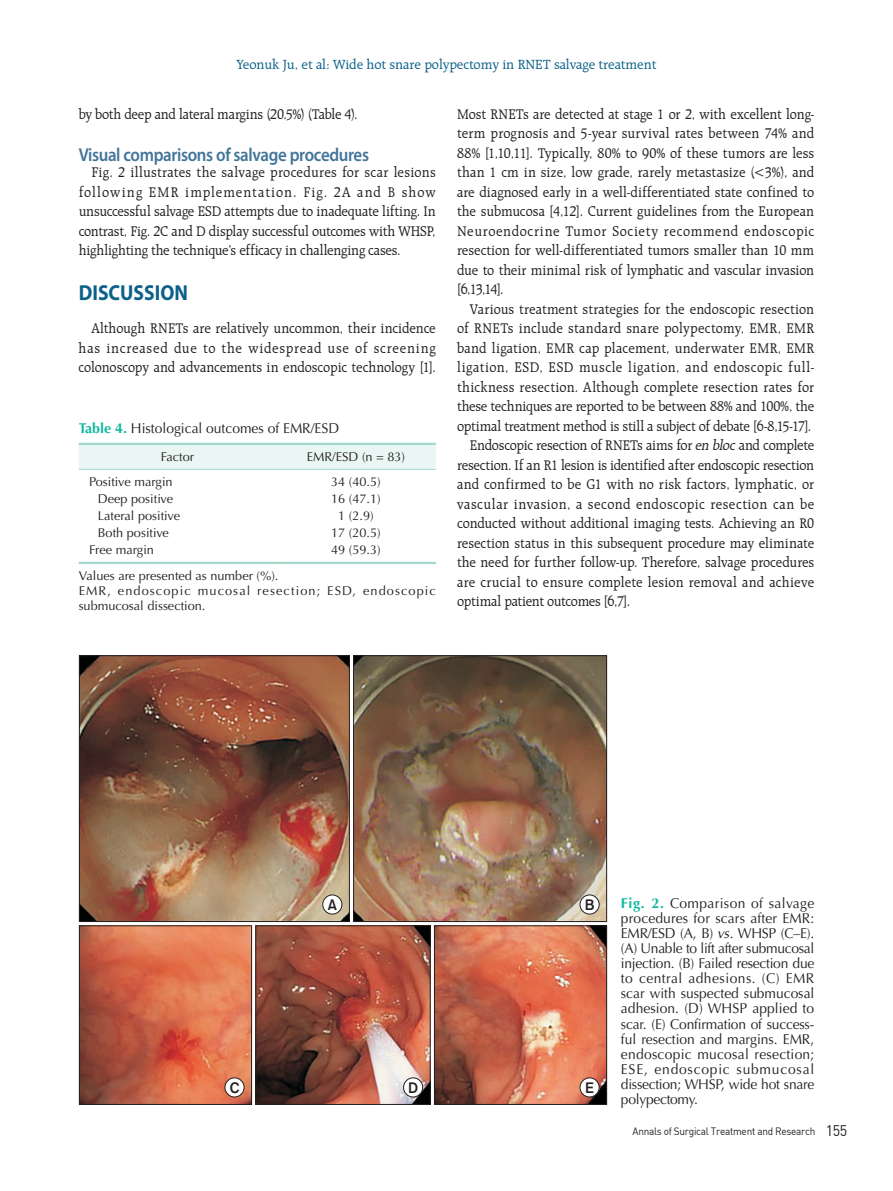
<style>
.page{position:relative;width:893px;height:1191px;background:#fff}
.page>*{position:absolute;margin:0;border:0;box-sizing:border-box;transform-origin:0 0}
.t1{font:700 21.75px "Myriad Pro";color:#0b6189;scale:.9 1}
.t2{font:600 18.75px "Myriad Pro";letter-spacing:-.02em;color:#417599;scale:.9 1}
.t3{font:15px/19.5px "Raleigh BT";letter-spacing:-.005em;color:#231f20;text-align:justify;scale:.94 1}
.t4{font:15px "Raleigh BT";letter-spacing:-.025em;color:#231f20;scale:.94 1}
.t5{font:15px "Raleigh BT";letter-spacing:.035em;color:#231f20;scale:.94 1}
.t6{font:15px "Raleigh BT";letter-spacing:.03em;color:#231f20;scale:.94 1}
.t7{font:15px "Raleigh BT";letter-spacing:.015em;color:#231f20;scale:.94 1}
.t8{font:15px "Gothic 725 BT Bold A";color:#231f20}
.t9{font:14.25px/15px "Optima LT Std";color:#231f20;text-align:justify}
.t10{font:14.25px "Raleigh BT";letter-spacing:-.01em;color:#0b6189}
.t11{font:12.75px/15px "Optima LT Std";color:#231f20}
.t12{font:10.5px "Dinreg";letter-spacing:-.025em;color:#231f20;scale:.95 1}
.s1{font-weight:700;color:#11b9a0}
.s2{font-style:italic}
.s3{font-size:15px}
</style>
<div class="page">
<div style="left:79px;top:445px;width:357px;height:24px;background:#eaf6f3"></div>
<hr style="left:79px;top:443px;width:197px;height:2px;background:#a1d8cb">
<hr style="left:276px;top:443px;width:160px;height:2px;background:#a1d8cb">
<hr style="left:79px;top:469px;width:197px;height:1px;background:#a1d8cb">
<hr style="left:276px;top:469px;width:160px;height:1px;background:#a1d8cb">
<hr style="left:79px;top:562px;width:197px;height:2px;background:#a1d8cb">
<hr style="left:276px;top:562px;width:160px;height:2px;background:#a1d8cb">
<img style="left:79px;top:655px;width:528px;height:450px">
<div style="left:323px;top:895px;width:19px;height:19px;background:#fff;border-radius:50%"></div>
<div style="left:322px;top:894px;width:20px;height:20px;border:1px solid #231f20;border-radius:50%"></div>
<div style="left:580px;top:895px;width:19px;height:19px;background:#fff;border-radius:50%"></div>
<div style="left:580px;top:894px;width:19px;height:20px;border:1px solid #231f20;border-radius:50%"></div>
<div style="left:225px;top:1077px;width:19px;height:20px;background:#fff;border-radius:50%"></div>
<div style="left:225px;top:1077px;width:19px;height:20px;border:1px solid #231f20;border-radius:50%"></div>
<div style="left:404px;top:1077px;width:19px;height:20px;background:#fff;border-radius:50%"></div>
<div style="left:403px;top:1077px;width:20px;height:20px;border:1px solid #231f20;border-radius:50%"></div>
<div style="left:580px;top:1077px;width:19px;height:20px;background:#fff;border-radius:50%"></div>
<div style="left:580px;top:1077px;width:19px;height:20px;border:1px solid #231f20;border-radius:50%"></div>
<p class="t10" style="left:237px;top:56px;width:421px">Yeonuk Ju, et al: Wide hot snare polypectomy in RNET salvage treatment</p>
<p class="t3" style="left:79px;top:104px;width:298px">by both deep and lateral margins (20.5%) (Table 4).</p>
<p class="t2" style="left:79px;top:143px;width:324px">Visual comparisons of salvage procedures</p>
<p class="t3" style="left:79px;top:162px;width:381px;text-indent:13px">Fig. 2 illustrates the salvage procedures for scar lesions following EMR implementation. Fig. 2A and B show unsuccessful salvage ESD attempts due to inadequate lifting. In contrast, Fig. 2C and D display successful outcomes with WHSP, highlighting the technique’s efficacy in challenging cases.</p>
<h1 class="t1" style="left:79px;top:278px;width:123px">DISCUSSION</h1>
<p class="t3" style="left:79px;top:318px;width:382px;text-indent:13px">Although RNETs are relatively uncommon, their incidence has increased due to the widespread use of screening colonoscopy and advancements in endoscopic technology [1].</p>
<p class="t9" style="left:79px;top:421px;width:262px"><span class="s1">Table 4.</span> Histological outcomes of EMR/ESD</p>
<p class="t11" style="left:161px;top:449px;width:35px">Factor</p>
<p class="t11" style="left:307px;top:449px;width:100px">EMR/ESD (n = 83)</p>
<p class="t11" style="left:89px;top:475px;width:85px">Positive margin</p>
<p class="t11" style="left:331px;top:475px;width:51px">34 (40.5)</p>
<p class="t11" style="left:98px;top:492px;width:77px">Deep positive</p>
<p class="t11" style="left:331px;top:492px;width:51px">16 (47.1)</p>
<p class="t11" style="left:98px;top:509px;width:84px">Lateral positive</p>
<p class="t11" style="left:338px;top:509px;width:37px">1 (2.9)</p>
<p class="t11" style="left:98px;top:526px;width:73px">Both positive</p>
<p class="t11" style="left:331px;top:526px;width:51px">17 (20.5)</p>
<p class="t11" style="left:89px;top:543px;width:66px">Free margin</p>
<p class="t11" style="left:331px;top:543px;width:51px">49 (59.3)</p>
<p class="t11" style="left:79px;top:568px;width:359px">Values are presented as number (%).<br>EMR, endoscopic mucosal resection; ESD, endoscopic submucosal dissection.</p>
<p class="t3" style="left:457px;top:104px;width:382px">Most RNETs are detected at stage 1 or 2, with excellent long&shy;term prognosis and 5-year survival rates between 74% and 88% [1,10,11]. Typically, 80% to 90% of these tumors are less than 1 cm in size, low grade, rarely metastasize (&lt;3%), and are diagnosed early in a well-differentiated state confined to the submucosa [4,12]. Current guidelines from the European Neuroendocrine Tumor Society recommend endoscopic resection for well-differentiated tumors smaller than 10 mm due to their minimal risk of lymphatic and vascular invasion [6,13,14].</p>
<p class="t3" style="left:470px;top:299px;width:368px">Various treatment strategies for the endoscopic resection</p>
<p class="t7" style="left:457px;top:319px;width:381px">of RNETs include standard snare polypectomy, EMR, EMR</p>
<p class="t3" style="left:457px;top:338px;width:382px">band ligation, EMR cap placement, underwater EMR, EMR</p>
<p class="t5" style="left:457px;top:358px;width:381px">ligation, ESD, ESD muscle ligation, and endoscopic full-</p>
<p class="t3" style="left:457px;top:377px;width:381px">thickness resection. Although complete resection rates for</p>
<p class="t3" style="left:457px;top:396px;width:381px">these techniques are reported to be between 88% and 100%, the</p>
<p class="t3" style="left:457px;top:416px;width:378px">optimal treatment method is still a subject of debate [6-8,15-17].</p>
<p class="t4" style="left:470px;top:436px;width:368px">Endoscopic resection of RNETs aims for <span class="s2">en bloc</span> and complete</p>
<p class="t3" style="left:457px;top:455px;width:381px">resection. If an R1 lesion is identified after endoscopic resection</p>
<p class="t3" style="left:457px;top:474px;width:381px">and confirmed to be G1 with no risk factors, lymphatic, or</p>
<p class="t6" style="left:457px;top:495px;width:382px">vascular invasion, a second endoscopic resection can be</p>
<p class="t3" style="left:457px;top:513px;width:381px">conducted without additional imaging tests. Achieving an R0</p>
<p class="t3" style="left:457px;top:533px;width:381px">resection status in this subsequent procedure may eliminate</p>
<p class="t3" style="left:457px;top:552px;width:381px">the need for further follow-up. Therefore, salvage procedures</p>
<p class="t3" style="left:457px;top:572px;width:381px">are crucial to ensure complete lesion removal and achieve</p>
<p class="t3" style="left:457px;top:591px;width:186px">optimal patient outcomes [6,7].</p>
<p class="t8" style="left:328px;top:896px;width:11px">A</p>
<p class="t8" style="left:585px;top:896px;width:11px">B</p>
<p class="t8" style="left:230px;top:1078px;width:11px">C</p>
<p class="t8" style="left:408px;top:1078px;width:12px">D</p>
<p class="t8" style="left:585px;top:1078px;width:11px">E</p>
<p class="t9" style="left:621px;top:896px;width:195px"><span class="s1">Fig. 2.</span> Comparison of salvage procedures for scars after EMR:<br>EMR/ESD (A, B) <span class="s2">vs</span>. WHSP (C–E). (A) Unable to lift after submucosal injection. (B) Failed resection due to central adhesions. (C) EMR scar with suspected submucosal adhesion. (D) WHSP applied to scar. (E) Confirmation of success&shy;ful resection and margins. EMR, endoscopic mucosal resection; ESE, endoscopic submucosal dissection; WHSP, wide hot snare polypectomy.</p>
<p class="t12" style="left:633px;top:1124px;width:228px">Annals of Surgical Treatment and Research <span class="s3">155</span></p>
</div>
